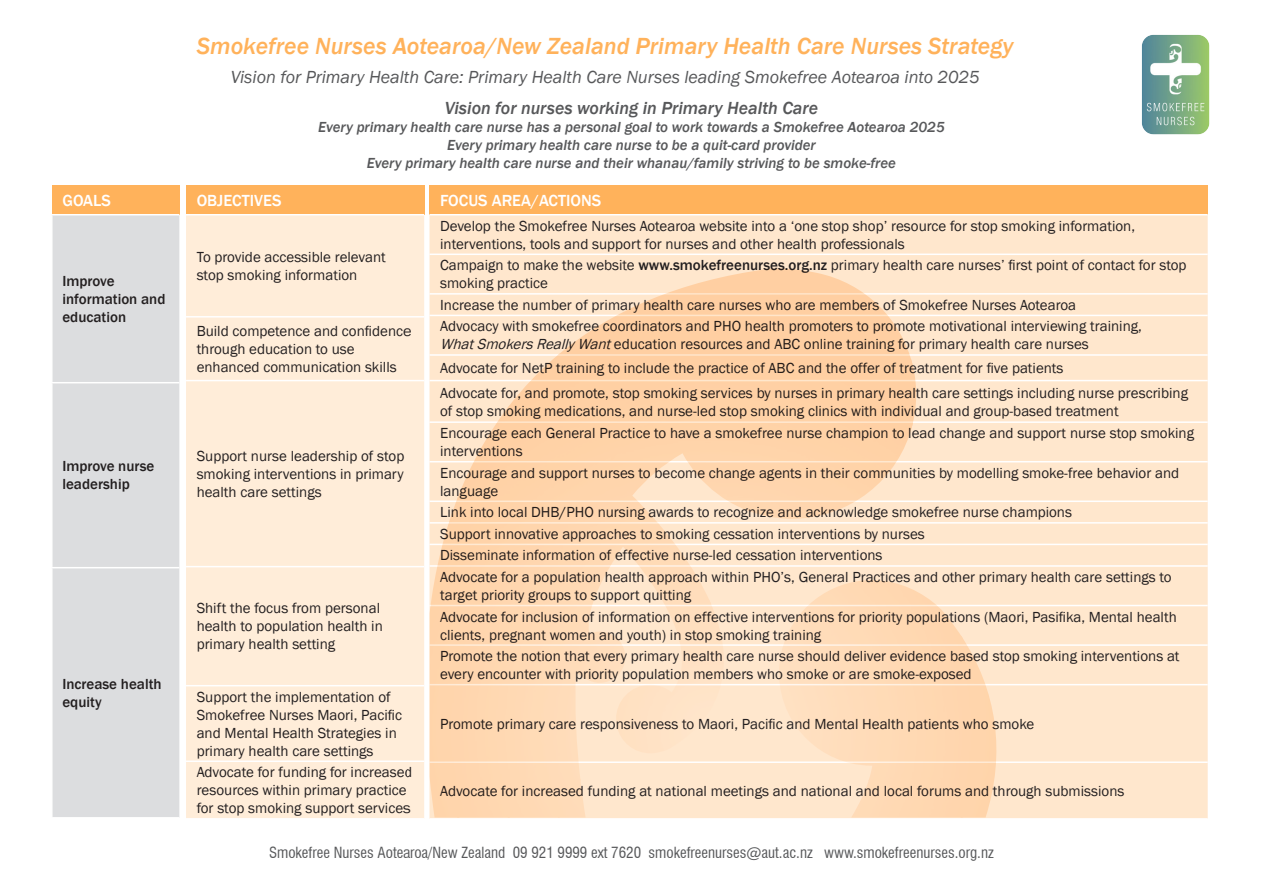
<style>
.page{position:relative;width:1263px;height:893px;background:#fff}
.page>*{position:absolute;margin:0;border:0;box-sizing:border-box;transform-origin:0 0}
.t1{font:italic 500 24px "Franklin Gothic";color:#ffb25b}
.t2{font:italic 18px "Franklin Gothic";color:#57585a}
.t3{font:italic 500 18px "Franklin Gothic";color:#57585a}
.t4{font:500 16.5px "Franklin Gothic";color:#fff}
.t5{font:15px/18px "Franklin Gothic";color:#231f20}
.t6{font:italic 500 15px "Franklin Gothic";color:#57585a}
.t7{font:condensed 15px "Swiss 721 BT";color:#57585a}
.t8{font:500 15px/18px "Franklin Gothic";color:#231f20}
.s1{font-weight:500}
.s2{font-style:italic}
</style>
<div class="page">
<div style="left:52px;top:185px;width:127px;height:30px;background:#ffb25b"></div>
<div style="left:53px;top:215px;width:126px;height:602px;background:#dcdddf"></div>
<hr style="left:51px;top:214px;width:128px;height:1px;background:#fff">
<hr style="left:51px;top:382px;width:128px;height:1px;background:#fff">
<hr style="left:51px;top:567px;width:128px;height:1px;background:#fff">
<img style="left:1141px;top:34px;width:69px;height:101px">
<div style="left:429px;top:185px;width:779px;height:30px;background:#ffb25b"></div>
<div style="left:429px;top:215px;width:779px;height:603px;background:#ffe7cd"></div>
<hr style="left:429px;top:214px;width:779px;height:1px;background:#fff">
<hr style="left:429px;top:254px;width:779px;height:1px;background:#fff">
<hr style="left:429px;top:293px;width:779px;height:2px;background:#fff">
<hr style="left:429px;top:315px;width:779px;height:1px;background:#fff">
<hr style="left:429px;top:354px;width:779px;height:2px;background:#fff">
<hr style="left:429px;top:380px;width:779px;height:1px;background:#fff">
<hr style="left:429px;top:421px;width:779px;height:2px;background:#fff">
<hr style="left:429px;top:461px;width:779px;height:1px;background:#fff">
<hr style="left:429px;top:500px;width:779px;height:2px;background:#fff">
<hr style="left:429px;top:522px;width:779px;height:2px;background:#fff">
<hr style="left:429px;top:544px;width:779px;height:1px;background:#fff">
<hr style="left:429px;top:565px;width:779px;height:2px;background:#fff">
<hr style="left:429px;top:605px;width:779px;height:1px;background:#fff">
<hr style="left:429px;top:644px;width:779px;height:2px;background:#fff">
<hr style="left:429px;top:684px;width:779px;height:1px;background:#fff">
<hr style="left:429px;top:761px;width:779px;height:2px;background:#fff">
<div style="left:186px;top:185px;width:238px;height:30px;background:#ffb25b"></div>
<div style="left:186px;top:215px;width:238px;height:603px;background:#ffedd9"></div>
<hr style="left:186px;top:214px;width:238px;height:1px;background:#fff">
<hr style="left:186px;top:316px;width:238px;height:2px;background:#fff">
<hr style="left:186px;top:380px;width:238px;height:1px;background:#fff">
<hr style="left:186px;top:566px;width:238px;height:1px;background:#fff">
<hr style="left:186px;top:685px;width:238px;height:1px;background:#fff">
<hr style="left:186px;top:760px;width:238px;height:2px;background:#fff">
<img style="left:558px;top:269px;width:355px;height:256px">
<img style="left:508px;top:353px;width:52px;height:464px">
<img style="left:911px;top:358px;width:7px;height:73px">
<img style="left:457px;top:405px;width:53px;height:412px">
<img style="left:429px;top:494px;width:30px;height:323px">
<img style="left:558px;top:523px;width:153px;height:258px">
<img style="left:709px;top:580px;width:254px;height:150px">
<img style="left:961px;top:635px;width:45px;height:182px">
<img style="left:797px;top:728px;width:166px;height:53px">
<img style="left:558px;top:779px;width:28px;height:38px">
<img style="left:851px;top:779px;width:112px;height:38px">
<p class="t4" style="left:62px;top:190px;width:50px">GOALS</p>
<p class="t8" style="left:62px;top:272px;width:105px">Improve information and education</p>
<p class="t8" style="left:62px;top:458px;width:93px">Improve nurse leadership</p>
<p class="t8" style="left:62px;top:675px;width:101px">Increase health equity</p>
<p class="t1" style="left:197px;top:31px;width:818px">Smokefree Nurses Aotearoa/New Zealand Primary Health Care Nurses Strategy</p>
<p class="t2" style="left:231px;top:65px;width:750px">Vision for Primary Health Care: Primary Health Care Nurses leading Smokefree Aotearoa into 2025</p>
<p class="t3" style="left:445px;top:97px;width:375px">Vision for nurses working in Primary Health Care</p>
<p class="t6" style="left:318px;top:118px;width:628px">Every primary health care nurse has a personal goal to work towards a Smokefree Aotearoa 2025</p>
<p class="t6" style="left:447px;top:136px;width:370px">Every primary health care nurse to be a quit-card provider</p>
<p class="t6" style="left:367px;top:154px;width:531px">Every primary health care nurse and their whanau/family striving to be smoke-free</p>
<p class="t4" style="left:440px;top:190px;width:163px">FOCUS AREA/ACTIONS</p>
<p class="t5" style="left:440px;top:217px;width:696px">Develop the Smokefree Nurses Aotearoa website into a ‘one stop shop’ resource for stop smoking information, interventions, tools and support for nurses and other health professionals</p>
<p class="t5" style="left:440px;top:257px;width:748px">Campaign to make the website <span class="s1">www.smokefreenurses.org.nz</span> primary health care nurses’ first point of contact for stop smoking practice</p>
<p class="t5" style="left:440px;top:296px;width:637px">Increase the number of primary health care nurses who are members of Smokefree Nurses Aotearoa</p>
<p class="t5" style="left:440px;top:318px;width:703px">Advocacy with smokefree coordinators and PHO health promoters to promote motivational interviewing training,<br><span class="s2">WhatSmokersReallyWant</span>education resources and ABC online training for primary health care nurses</p>
<p class="t5" style="left:440px;top:359px;width:625px">Advocate for NetP training to include the practice of ABC and the offer of treatment for five patients</p>
<p class="t5" style="left:440px;top:384px;width:749px">Advocate for, and promote, stop smoking services by nurses in primary health care settings including nurse prescribing of stop smoking medications, and nurse-led stop smoking clinics with individual and group-based treatment</p>
<p class="t5" style="left:440px;top:424px;width:755px">Encourage each General Practice to have a smokefree nurse champion to lead change and support nurse stop smoking interventions</p>
<p class="t5" style="left:440px;top:464px;width:741px">Encourage and support nurses to become change agents in their communities by modelling smoke-free behavior and language</p>
<p class="t5" style="left:440px;top:504px;width:633px">Link into local DHB/PHO nursing awards to recognize and acknowledge smokefree nurse champions</p>
<p class="t5" style="left:440px;top:525px;width:486px">Support innovative approaches to smoking cessation interventions by nurses</p>
<p class="t5" style="left:440px;top:547px;width:444px">Disseminate information of effective nurse-led cessation interventions</p>
<p class="t5" style="left:440px;top:568px;width:733px">Advocate for a population health approach within PHO’s, General Practices and other primary health care settings to target priority groups to support quitting</p>
<p class="t5" style="left:440px;top:608px;width:738px">Advocate for inclusion of information on effective interventions for priority populations (Maori, Pasifika, Mental health clients, pregnant women and youth) in stop smoking training</p>
<p class="t5" style="left:440px;top:647px;width:741px">Promote the notion that every primary health care nurse should deliver evidence based stop smoking interventions at every encounter with priority population members who smoke or are smoke-exposed</p>
<p class="t5" style="left:440px;top:715px;width:596px">Promote primary care responsiveness to Maori, Pacific and Mental Health patients who smoke</p>
<p class="t4" style="left:197px;top:190px;width:86px">OBJECTIVES</p>
<p class="t5" style="left:197px;top:248px;width:191px">To provide accessible relevant stop smoking information</p>
<p class="t5" style="left:197px;top:322px;width:216px">Build competence and confidence through education to use enhanced communication skills</p>
<p class="t5" style="left:197px;top:447px;width:209px;text-align:justify">Support nurse leadership of stop smoking interventions in primary health care settings</p>
<p class="t5" style="left:197px;top:600px;width:188px">Shift the focus from personal health to population health in primary health setting</p>
<p class="t5" style="left:197px;top:688px;width:207px">Support the implementation of<br>Smokefree Nurses Maori, Pacific and Mental Health Strategies in primary health care settings</p>
<p class="t5" style="left:197px;top:764px;width:218px">Advocate for funding for increased resources within primary practice for stop smoking support services</p>
<p class="t5" style="left:440px;top:782px;width:686px">Advocate for increased funding at national meetings and national and local forums and through submissions</p>
<p class="t7" style="left:269px;top:843px;width:726px">Smokefree Nurses Aotearoa/New Zealand 09 921 9999 ext 7620 smokefreenurses@aut.ac.nz www.smokefreenurses.org.nz</p>
</div>
